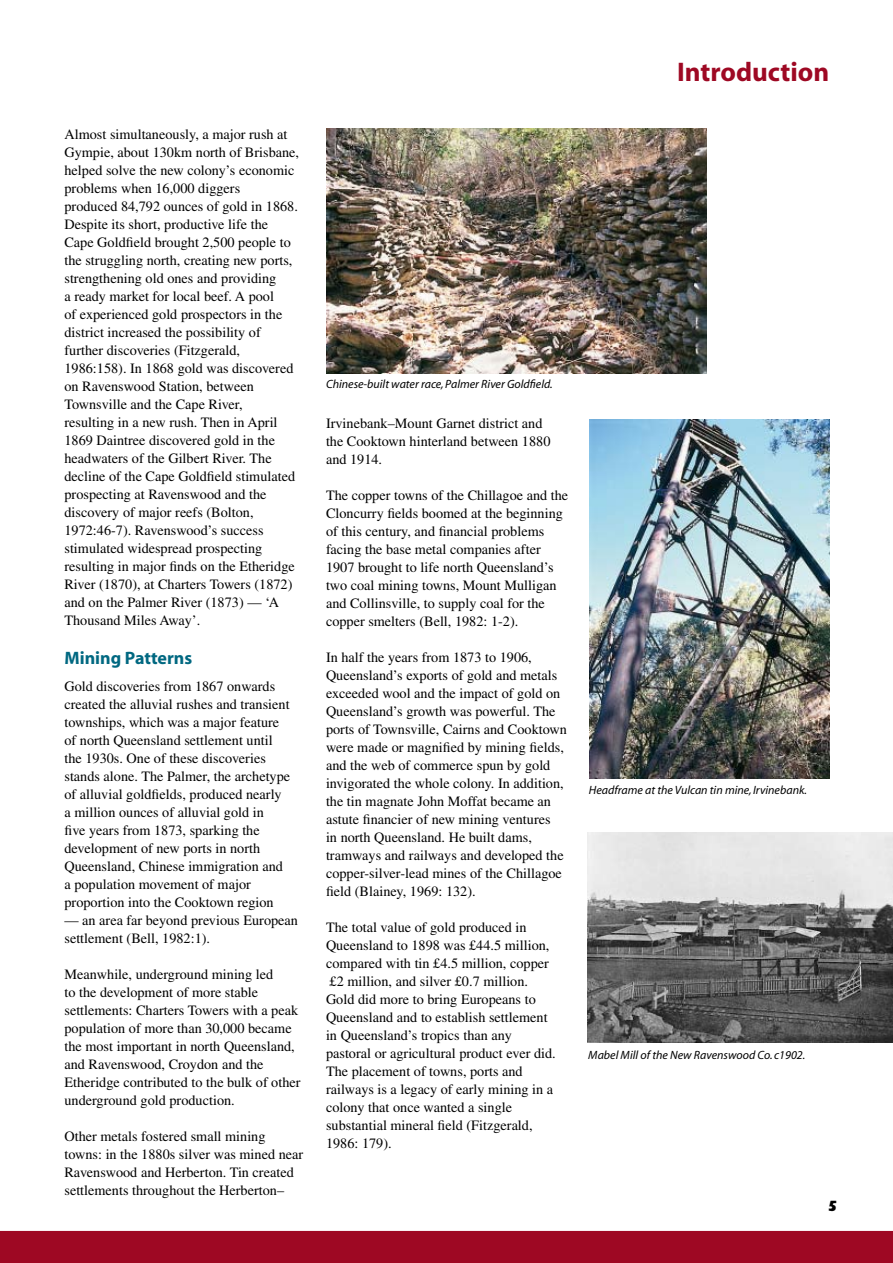
<style>
.page{position:relative;width:893px;height:1263px;background:#fff}
.page>*{position:absolute;margin:0;border:0;box-sizing:border-box;transform-origin:0 0}
.t1{font:700 27px "Myriad";color:#9e0823}
.t2{font:700 18px "Myriad";color:#006881}
.t3{font:14.25px/18px "Times";color:#000}
.t4{font:italic 12px "Myriad";color:#000}
</style>
<div class="page">
<div style="left:0;top:1231px;width:893px;height:32px;background:#9e0823"></div>
<img style="left:327px;top:128px;width:380px;height:245px">
<img style="left:589px;top:419px;width:240px;height:359px">
<img style="left:588px;top:832px;width:305px;height:210px">
<p class="t3" style="left:64px;top:125px;width:236px">Almost simultaneously, a major rush at Gympie, about 130km north of Brisbane, helped solve the new colony’s economic problems when 16,000 diggers<br>produced 84,792 ounces of gold in 1868.<br>Despite its short, productive life the Cape Goldfield brought 2,500 people to the struggling north, creating new ports, strengthening old ones and providing<br>a ready market for local beef. A pool<br>of experienced gold prospectors in the district increased the possibility of further discoveries (Fitzgerald, 1986:158). In 1868 gold was discovered on Ravenswood Station, between Townsville and the Cape River,<br>resulting in a new rush. Then in April 1869 Daintree discovered gold in the headwaters of the Gilbert River. The decline of the Cape Goldfield stimulated prospecting at Ravenswood and the discovery of major reefs (Bolton, 1972:46-7). Ravenswood’s success stimulated widespread prospecting resulting in major finds on the Etheridge River (1870), at Charters Towers (1872) and on the Palmer River (1873) — ‘A Thousand Miles Away’.</p>
<p class="t2" style="left:64px;top:649px;width:129px">Mining Patterns</p>
<p class="t3" style="left:64px;top:677px;width:227px">Gold discoveries from 1867 onwards created the alluvial rushes and transient townships, which was a major feature of north Queensland settlement until the 1930s. One of these discoveries stands alone. The Palmer, the archetype of alluvial goldfields, produced nearly a million ounces of alluvial gold in<br>five years from 1873, sparking the development of new ports in north Queensland, Chinese immigration and a population movement of major proportion into the Cooktown region</p>
<p class="t3" style="left:64px;top:911px;width:235px">— an area far beyond previous European settlement (Bell, 1982:1).</p>
<p class="t3" style="left:64px;top:965px;width:238px">Meanwhile, underground mining led<br>to the development of more stable settlements: Charters Towers with a peak population of more than 30,000 became the most important in north Queensland, and Ravenswood, Croydon and the Etheridge contributed to the bulk of other underground gold production.</p>
<p class="t3" style="left:64px;top:1127px;width:240px">Other metals fostered small mining towns: in the 1880s silver was mined near Ravenswood and Herberton. Tin created settlements throughout the Herberton–</p>
<h1 class="t1" style="left:677px;top:58px;width:154px">Introduction</h1>
<p class="t4" style="left:326px;top:378px;width:228px">Chinese-built water race, Palmer River Goldfield.</p>
<p class="t3" style="left:326px;top:414px;width:226px">Irvinebank–Mount Garnet district and the Cooktown hinterland between 1880 and 1914.</p>
<p class="t3" style="left:326px;top:486px;width:244px">The copper towns of the Chillagoe and the Cloncurry fields boomed at the beginning of this century, and financial problems facing the base metal companies after 1907 brought to life north Queensland’s two coal mining towns, Mount Mulligan and Collinsville, to supply coal for the copper smelters (Bell, 1982: 1-2).</p>
<p class="t3" style="left:326px;top:648px;width:242px">In half the years from 1873 to 1906, Queensland’s exports of gold and metals exceeded wool and the impact of gold on Queensland’s growth was powerful. The ports of Townsville, Cairns and Cooktown were made or magnified by mining fields, and the web of commerce spun by gold invigorated the whole colony. In addition, the tin magnate John Moffat became an astute financier of new mining ventures<br>in north Queensland. He built dams, tramways and railways and developed the copper-silver-lead mines of the Chillagoe field (Blainey, 1969: 132).</p>
<p class="t3" style="left:326px;top:918px;width:231px">The total value of gold produced in Queensland to 1898 was £44.5 million, compared with tin £4.5 million, copper £2 million, and silver £0.7 million.<br>Gold did more to bring Europeans to Queensland and to establish settlement in Queensland’s tropics than any pastoral or agricultural product ever did.<br>The placement of towns, ports and railways is a legacy of early mining in a colony that once wanted a single substantial mineral field (Fitzgerald, 1986: 179).</p>
<p class="t4" style="left:589px;top:784px;width:220px">Headframe at the Vulcan tin mine, Irvinebank.</p>
<p class="t4" style="left:588px;top:1049px;width:219px">Mabel Mill of the New Ravenswood Co. c1902.</p>
</div>
